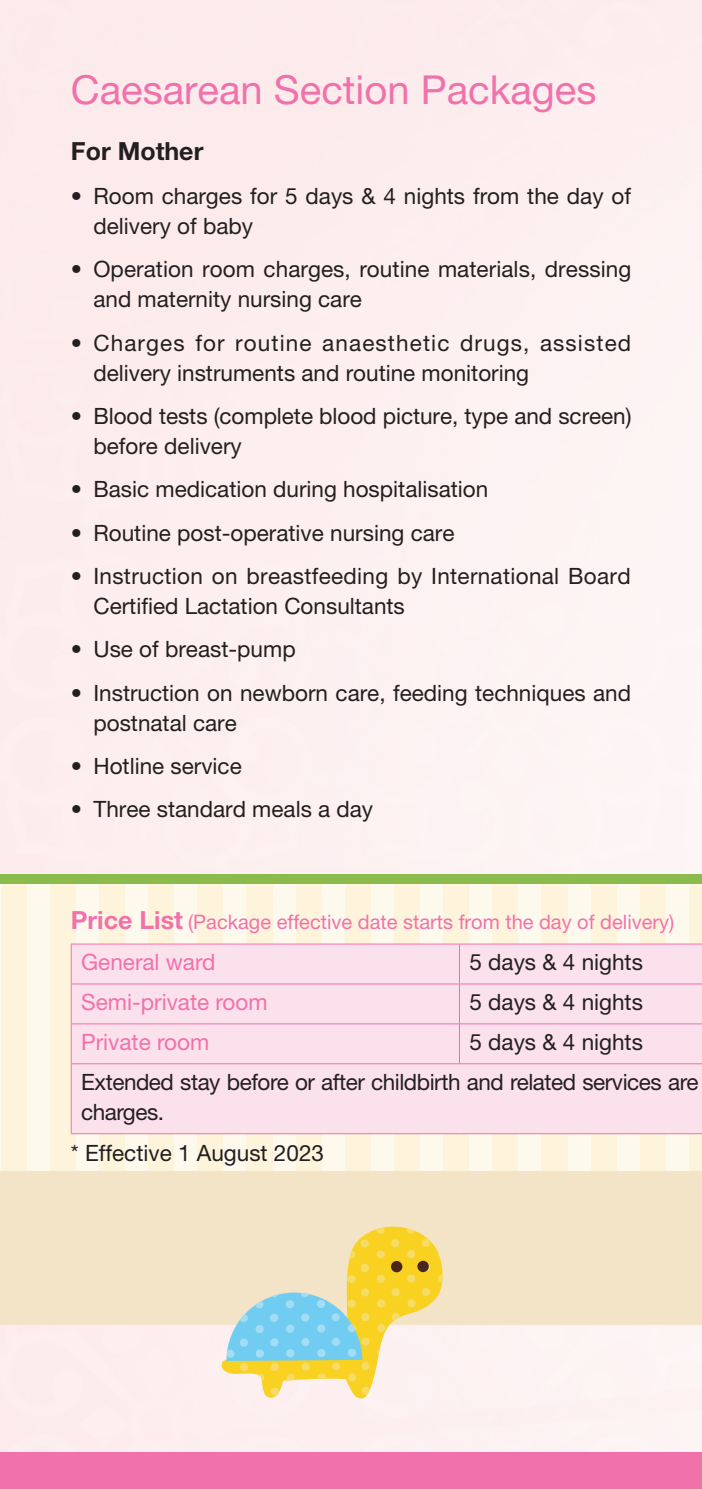
<style>
.page{position:relative;width:702px;height:1489px;background:#fff}
.page>*{position:absolute;margin:0;border:0;box-sizing:border-box;transform-origin:0 0}
.eng_-_body_-_subtitle{font:40px "Helvetica Neue LT Std";color:#f171ab}
.eng_-_body_-_S_H_before_text{font:700 25px "Helvetica Neue LT Std";color:#231f20}
.eng_-_body_-_text{font:22.5px/30px "Helvetica Neue LT Std";color:#231f20}
.eng_-_body_-_text-2{font:22.5px/30px "Helvetica Neue LT Std";letter-spacing:.05em;color:#231f20}
.eng_-_body_-_text-3{font:22.5px/30px "Helvetica Neue LT Std";letter-spacing:-.02em;color:#231f20}
.eng_-_body_-_text__bullet_2{font:22.5px "Helvetica Neue LT Std";color:#231f20}
.eng_-_body_-_text-4{font:22.5px "Helvetica Neue LT Std";color:#f171ab}
.eng_-_cover_-_title__first_line{font:22.5px "Helvetica Neue LT Std";color:#231f20}
.eng_-_body_-_S_H_before_text-2{font:20px "Helvetica Neue LT Std";color:#f171ab}
.s1{font-weight:700;font-size:25px}
</style>
<div class="page">
<div style="left:0;top:874px;width:702px;height:451px;background:#f4e4c7"></div>
<div style="left:0;top:874px;width:702px;height:296px;background:#fef4db"></div>
<hr style="left:0;top:874px;width:1px;height:296px;background:#fef9ed">
<div style="left:27px;top:874px;width:22px;height:296px;background:#fef9ed"></div>
<div style="left:76px;top:874px;width:22px;height:296px;background:#fef9ed"></div>
<div style="left:125px;top:874px;width:23px;height:296px;background:#fef9ed"></div>
<div style="left:174px;top:874px;width:23px;height:296px;background:#fef9ed"></div>
<div style="left:224px;top:874px;width:22px;height:296px;background:#fef9ed"></div>
<div style="left:273px;top:874px;width:22px;height:296px;background:#fef9ed"></div>
<div style="left:322px;top:874px;width:22px;height:296px;background:#fef9ed"></div>
<div style="left:371px;top:874px;width:22px;height:296px;background:#fef9ed"></div>
<div style="left:420px;top:874px;width:22px;height:296px;background:#fef9ed"></div>
<div style="left:469px;top:874px;width:23px;height:296px;background:#fef9ed"></div>
<div style="left:518px;top:874px;width:23px;height:296px;background:#fef9ed"></div>
<div style="left:568px;top:874px;width:22px;height:296px;background:#fef9ed"></div>
<div style="left:617px;top:874px;width:22px;height:296px;background:#fef9ed"></div>
<div style="left:666px;top:874px;width:22px;height:296px;background:#fef9ed"></div>
<div style="left:0;top:874px;width:702px;height:10px;background:#8abb4c"></div>
<div style="left:0;top:1451px;width:702px;height:37px;background:#f171ab"></div>
<div style="left:72px;top:944px;width:630px;height:189px;background:#fbe1ec"></div>
<hr style="left:71px;top:943px;width:388px;height:1px;background:#f171ab">
<hr style="left:71px;top:944px;width:1px;height:39px;background:#f171ab">
<hr style="left:459px;top:943px;width:243px;height:1px;background:#f171ab">
<hr style="left:459px;top:944px;width:1px;height:39px;background:#f171ab">
<hr style="left:71px;top:983px;width:388px;height:1px;background:#f171ab">
<hr style="left:71px;top:984px;width:1px;height:39px;background:#f171ab">
<hr style="left:459px;top:983px;width:243px;height:1px;background:#f171ab">
<hr style="left:459px;top:984px;width:1px;height:39px;background:#f171ab">
<hr style="left:71px;top:1023px;width:388px;height:1px;background:#f171ab">
<hr style="left:71px;top:1024px;width:1px;height:39px;background:#f171ab">
<hr style="left:459px;top:1023px;width:243px;height:1px;background:#f171ab">
<hr style="left:459px;top:1024px;width:1px;height:39px;background:#f171ab">
<hr style="left:71px;top:1063px;width:388px;height:1px;background:#f171ab">
<hr style="left:71px;top:1064px;width:1px;height:69px;background:#f171ab">
<hr style="left:459px;top:1063px;width:243px;height:1px;background:#f171ab">
<hr style="left:71px;top:1133px;width:388px;height:1px;background:#f171ab">
<hr style="left:459px;top:1133px;width:243px;height:1px;background:#f171ab">
<svg style="left:219px;top:1226px;width:226px;height:172px"></svg>
<p class="eng_-_body_-_subtitle" style="left:71px;top:66px;width:527px">Caesarean Section Packages</p>
<p class="eng_-_body_-_S_H_before_text" style="left:71px;top:136px;width:134px">For Mother</p>
<p class="eng_-_body_-_text" style="left:93px;top:180px;width:539px;text-indent:-22px">• Room charges for 5 days &amp; 4 nights from the day of delivery of baby</p>
<p class="eng_-_body_-_text" style="left:93px;top:254px;width:539px;text-indent:-22px">• Operation room charges, routine materials, dressing and maternity nursing care</p>
<p class="eng_-_body_-_text-2" style="left:93px;top:327px;width:539px;text-indent:-22px">• Charges for routine anaesthetic drugs, assisted delivery instruments and routine monitoring</p>
<p class="eng_-_body_-_text" style="left:93px;top:400px;width:539px;text-indent:-22px">• Blood tests (complete blood picture, type and screen) before delivery</p>
<p class="eng_-_body_-_text" style="left:71px;top:474px;width:419px">• Basic medication during hospitalisation</p>
<p class="eng_-_body_-_text" style="left:71px;top:517px;width:385px">• Routine post-operative nursing care</p>
<p class="eng_-_body_-_text" style="left:93px;top:560px;width:539px;text-indent:-22px">• Instruction on breastfeeding by International Board<br>Certified Lactation Consultants</p>
<p class="eng_-_body_-_text" style="left:71px;top:634px;width:226px">• Use of breast-pump</p>
<p class="eng_-_body_-_text" style="left:93px;top:677px;width:539px;text-indent:-22px">• Instruction on newborn care, feeding techniques and postnatal care</p>
<p class="eng_-_body_-_text" style="left:71px;top:750px;width:172px">• Hotline service</p>
<p class="eng_-_body_-_text" style="left:71px;top:794px;width:304px">• Three standard meals a day</p>
<p class="eng_-_body_-_S_H_before_text-2" style="left:71px;top:910px;width:605px"><span class="s1">Price List</span> (Package effective date starts from the day of delivery)</p>
<p class="eng_-_body_-_text-4" style="left:81px;top:948px;width:136px">General ward</p>
<p class="eng_-_body_-_text__bullet_2" style="left:469px;top:948px;width:175px">5 days &amp; 4 nights</p>
<p class="eng_-_body_-_text-4" style="left:81px;top:988px;width:188px">Semi-private room</p>
<p class="eng_-_body_-_text__bullet_2" style="left:469px;top:988px;width:175px">5 days &amp; 4 nights</p>
<p class="eng_-_body_-_text-4" style="left:81px;top:1028px;width:129px">Private room</p>
<p class="eng_-_body_-_text__bullet_2" style="left:469px;top:1028px;width:175px">5 days &amp; 4 nights</p>
<p class="eng_-_body_-_text-3" style="left:81px;top:1066px;width:618px">Extended stay before or after childbirth and related services are charges.</p>
<p class="eng_-_cover_-_title__first_line" style="left:71px;top:1139px;width:254px">* Effective 1 August 2023</p>
</div>
